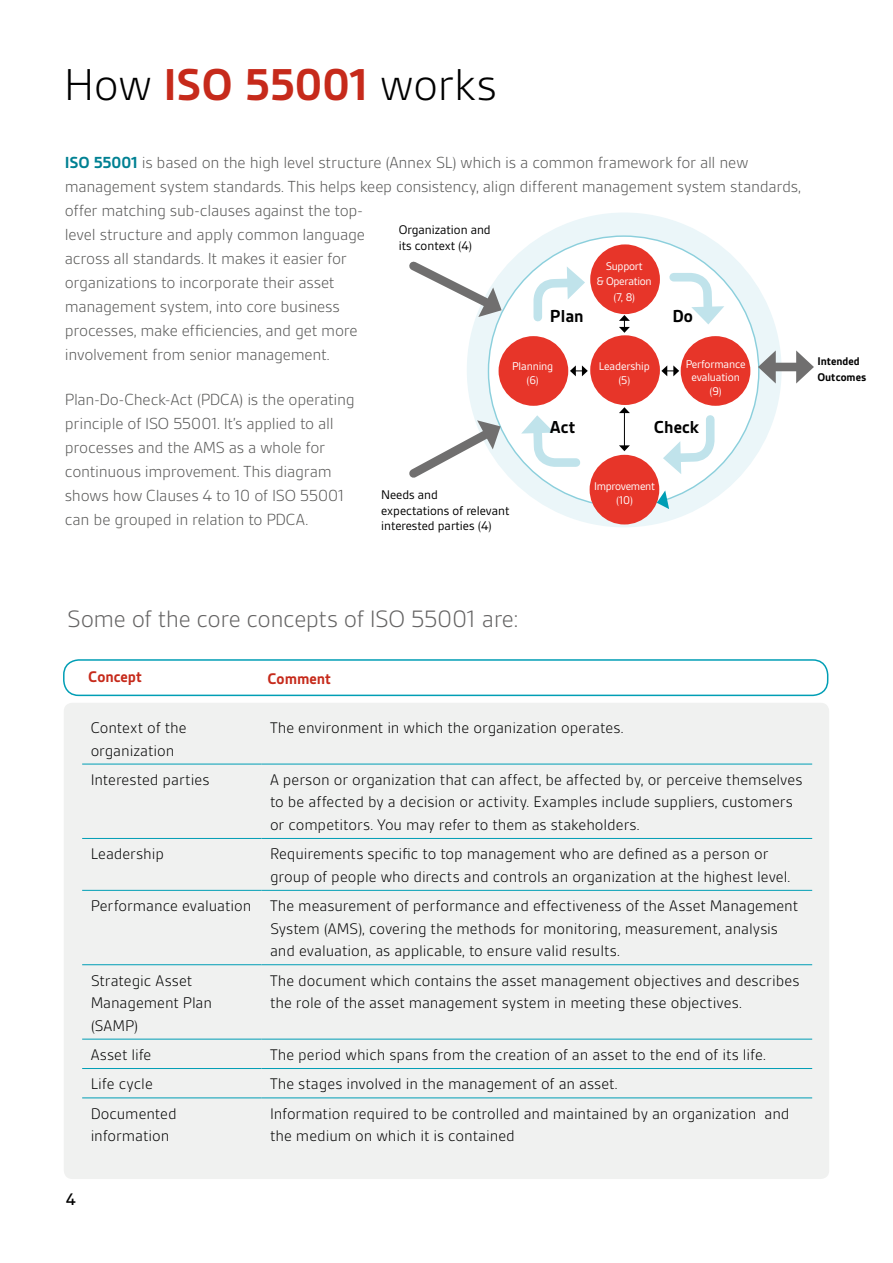
<style>
.page{position:relative;width:893px;height:1263px;background:#fff}
.page>*{position:absolute;margin:0;border:0;box-sizing:border-box;transform-origin:0 0}
.t1{font:300 48px "BSI Gesta";letter-spacing:-.01em;color:#000}
.t2{font:300 25.5px "BSI Gesta";letter-spacing:-.02em;color:#646363}
.t3{font:700 18.6px "BSI Gesta";color:#000}
.t4{font:500 18px "BSI Gesta";color:#000}
.t5{font:300 17.25px/24px "BSI Gesta";letter-spacing:-.015em;color:#575756}
.t6{font:300 16.5px/22.5px "BSI Gesta";letter-spacing:-.005em;color:#000}
.t7{font:700 16.5px "BSI Gesta";color:#c62a1b}
.t8{font:13.5px/15.8px "BSI Gesta";color:#000}
.t9{font:12px/13.5px "BSI Gesta";letter-spacing:-.01em;color:#fff;text-align:center}
.t10{font:700 12px/15.8px "BSI Gesta";color:#000}
.s1{font-weight:700;color:#c62a1b}
.s2{font-weight:700;color:#008193}
</style>
<div class="page">
<div style="left:63px;top:659px;width:765px;height:37px;border:2px solid #009eb5;border-radius:15px"></div>
<div style="left:64px;top:703px;width:765px;height:476px;background:#f0f1f0;border-radius:9px"></div>
<hr style="left:82px;top:764px;width:179px;height:1px;background:#009eb5">
<hr style="left:261px;top:764px;width:551px;height:1px;background:#009eb5">
<hr style="left:82px;top:838px;width:179px;height:1px;background:#009eb5">
<hr style="left:261px;top:838px;width:551px;height:1px;background:#009eb5">
<hr style="left:82px;top:890px;width:179px;height:1px;background:#009eb5">
<hr style="left:261px;top:890px;width:551px;height:1px;background:#009eb5">
<hr style="left:82px;top:964px;width:179px;height:1px;background:#009eb5">
<hr style="left:261px;top:964px;width:551px;height:1px;background:#009eb5">
<hr style="left:82px;top:1039px;width:179px;height:1px;background:#009eb5">
<hr style="left:261px;top:1039px;width:551px;height:1px;background:#009eb5">
<hr style="left:82px;top:1068px;width:179px;height:1px;background:#009eb5">
<hr style="left:261px;top:1068px;width:551px;height:1px;background:#009eb5">
<hr style="left:82px;top:1097px;width:179px;height:1px;background:#009eb5">
<hr style="left:261px;top:1097px;width:551px;height:1px;background:#009eb5">
<div style="left:467px;top:212px;width:315px;height:315px;background:#ebf6f9;border-radius:50%"></div>
<div style="left:488px;top:236px;width:271px;height:270px;background:#fff;border-radius:50%"></div>
<div style="left:590px;top:244px;width:70px;height:70px;background:#e73529;border-radius:50%"></div>
<div style="left:590px;top:455px;width:69px;height:69px;background:#e73529;border-radius:50%"></div>
<div style="left:499px;top:336px;width:69px;height:70px;background:#e73529;border-radius:50%"></div>
<div style="left:590px;top:335px;width:70px;height:70px;background:#e73529;border-radius:50%"></div>
<div style="left:681px;top:336px;width:69px;height:70px;background:#e73529;border-radius:50%"></div>
<svg style="left:529px;top:266px;width:56px;height:56px"></svg>
<svg style="left:669px;top:269px;width:55px;height:55px"></svg>
<svg style="left:663px;top:415px;width:56px;height:59px"></svg>
<svg style="left:521px;top:415px;width:60px;height:56px"></svg>
<svg style="left:619px;top:315px;width:11px;height:18px"></svg>
<svg style="left:570px;top:365px;width:18px;height:11px"></svg>
<svg style="left:661px;top:365px;width:18px;height:11px"></svg>
<hr style="left:624px;top:412px;width:1px;height:34px;background:#000">
<svg style="left:619px;top:407px;width:11px;height:6px"></svg>
<svg style="left:619px;top:445px;width:11px;height:6px"></svg>
<div style="left:769px;top:363px;width:34px;height:8px;background:#706f6f"></div>
<svg style="left:758px;top:350px;width:18px;height:33px"></svg>
<svg style="left:796px;top:350px;width:18px;height:33px"></svg>
<svg style="left:409px;top:261px;width:94px;height:56px"></svg>
<svg style="left:409px;top:420px;width:94px;height:58px"></svg>
<svg style="left:657px;top:490px;width:12px;height:19px"></svg>
<h1 class="t1" style="left:64px;top:60px;width:435px">How <span class="s1">ISO 55001</span> works</h1>
<p class="t5" style="left:65px;top:151px;width:738px"><span class="s2">ISO 55001</span> is based on the high level structure (Annex SL) which is a common framework for all new management system standards. This helps keep consistency, align different management system standards, offer matching sub-clauses against the top-<br>level structure and apply common language<br>across all standards. It makes it easier for<br>organizations to incorporate their asset<br>management system, into core business<br>processes, make efficiencies, and get more<br>involvement from senior management.</p>
<p class="t5" style="left:65px;top:388px;width:291px">Plan-Do-Check-Act (PDCA) is the operating principle of ISO 55001. It’s applied to all processes and the AMS as a whole for continuous improvement. This diagram shows how Clauses 4 to 10 of ISO 55001 can be grouped in relation to PDCA.</p>
<p class="t8" style="left:399px;top:222px;width:93px">Organization and its context (4)</p>
<p class="t9" style="left:597px;top:258px;width:56px;line-height:15.8px">Support<br>&amp; Operation (7, 8)</p>
<p class="t3" style="left:550px;top:307px;width:35px">Plan</p>
<p class="t3" style="left:672px;top:307px;width:22px">Do</p>
<p class="t9" style="left:512px;top:360px;width:43px">Planning (6)</p>
<p class="t9" style="left:599px;top:360px;width:52px">Leadership (5)</p>
<p class="t9" style="left:686px;top:357px;width:61px">Performance evaluation (9)</p>
<p class="t3" style="left:550px;top:417px;width:27px">Act</p>
<p class="t3" style="left:654px;top:417px;width:47px">Check</p>
<p class="t9" style="left:594px;top:480px;width:62px">Improvement (10)</p>
<p class="t8" style="left:381px;top:487px;width:130px">Needs and expectations of relevant interested parties (4)</p>
<p class="t10" style="left:817px;top:353px;width:50px">Intended<br>Outcomes</p>
<h2 class="t2" style="left:67px;top:606px;width:453px">Some of the core concepts of ISO 55001 are:</h2>
<p class="t7" style="left:88px;top:668px;width:55px">Concept</p>
<p class="t7" style="left:268px;top:670px;width:65px">Comment</p>
<p class="t6" style="left:91px;top:717px;width:98px">Context of the organization</p>
<p class="t6" style="left:270px;top:717px;width:355px">The environment in which the organization operates.</p>
<p class="t6" style="left:91px;top:768px;width:120px">Interested parties</p>
<p class="t6" style="left:270px;top:768px;width:534px">A person or organization that can affect, be affected by, or perceive themselves to be affected by a decision or activity. Examples include suppliers, customers or competitors. You may refer to them as stakeholders.</p>
<p class="t6" style="left:91px;top:843px;width:75px">Leadership</p>
<p class="t6" style="left:270px;top:843px;width:522px">Requirements specific to top management who are defined as a person or group of people who directs and controls an organization at the highest level.</p>
<p class="t6" style="left:270px;top:895px;width:530px;text-indent:-179px">Performance evaluation The measurement of performance and effectiveness of the Asset Management<br>System (AMS), covering the methods for monitoring, measurement, analysis and evaluation, as applicable, to ensure valid results.</p>
<p class="t6" style="left:91px;top:969px;width:123px">Strategic Asset<br>Management Plan (SAMP)</p>
<p class="t6" style="left:270px;top:969px;width:531px">The document which contains the asset management objectives and describes the role of the asset management system in meeting these objectives.</p>
<p class="t6" style="left:91px;top:1043px;width:62px">Asset life</p>
<p class="t6" style="left:270px;top:1043px;width:497px">The period which spans from the creation of an asset to the end of its life.</p>
<p class="t6" style="left:91px;top:1073px;width:64px">Life cycle</p>
<p class="t6" style="left:270px;top:1073px;width:349px">The stages involved in the management of an asset.</p>
<p class="t6" style="left:91px;top:1102px;width:88px">Documented information</p>
<p class="t6" style="left:270px;top:1102px;width:521px">Information required to be controlled and maintained by an organization and the medium on which it is contained</p>
<p class="t4" style="left:66px;top:1190px;width:12px">4</p>
</div>
